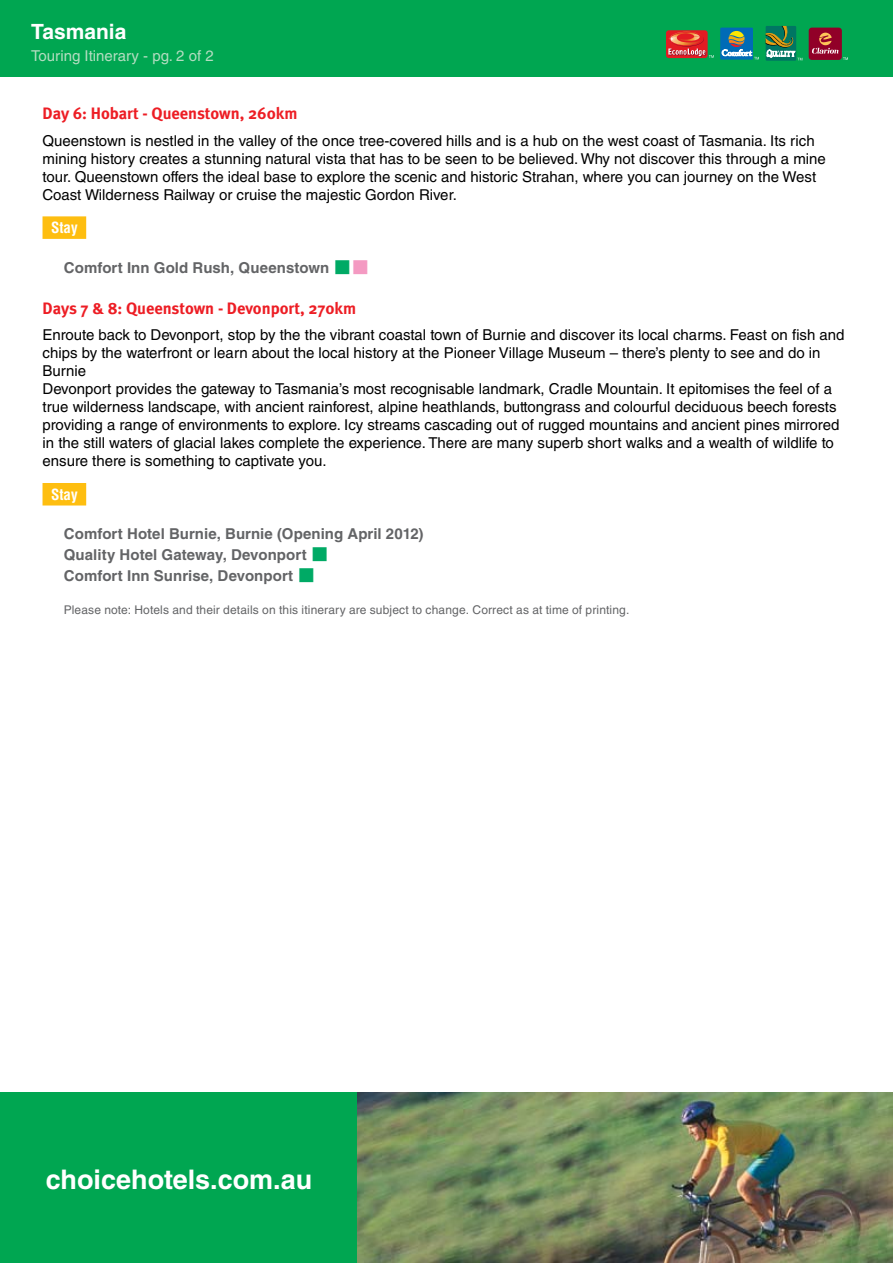
<style>
.page{position:relative;width:893px;height:1263px;background:#fff}
.page>*{position:absolute;margin:0;border:0;box-sizing:border-box;transform-origin:0 0}
.t1{font:700 27px "Helvetica LT Std";color:#fff}
.t2{font:700 21px "Helvetica LT Std";color:#fff}
.t3{font:700 16.5px "Meta";color:#ed1d24}
.t4{font:15px/18px "Helvetica LT Std";color:#000}
.t5{font:700 15px/21px "Helvetica LT Std";letter-spacing:.005em;color:#636466}
.t6{font:15px "Helvetica LT Std";color:#b4ddc1}
.t7{font:700 condensed 15px "Helvetica LT Std";color:#fff}
.t8{font:12px "Helvetica LT Std";letter-spacing:.01em;color:#636466}
.s1{color:#00aa65}
.s2{color:#f49ac2}
</style>
<div class="page">
<div style="left:0;top:1093px;width:371px;height:170px;background:#00a651"></div>
<div style="left:0;top:0;width:893px;height:77px;background:#00a651"></div>
<div style="left:809px;top:28px;width:33px;height:32px;background:#910028;border-radius:3px"></div>
<div style="left:720px;top:28px;width:33px;height:32px;background:#006bb6"></div>
<div style="left:666px;top:30px;width:42px;height:28px;background:#e31b23;border-radius:3px"></div>
<svg style="left:722px;top:31px;width:37px;height:29px"></svg>
<svg style="left:812px;top:33px;width:36px;height:27px"></svg>
<svg style="left:668px;top:32px;width:46px;height:26px"></svg>
<div style="left:766px;top:26px;width:30px;height:35px;background:#00825e"></div>
<svg style="left:766px;top:26px;width:36px;height:34px"></svg>
<img style="left:357px;top:1093px;width:536px;height:170px">
<div style="left:43px;top:216px;width:43px;height:23px;background:#febe10"></div>
<div style="left:43px;top:483px;width:43px;height:22px;background:#febe10"></div>
<h2 class="t2" style="left:31px;top:19px;width:97px">Tasmania</h2>
<p class="t6" style="left:31px;top:47px;width:184px">Touring Itinerary - pg. 2 of 2</p>
<p class="t3" style="left:43px;top:104px;width:256px">Day 6: Hobart - Queenstown, 260km</p>
<p class="t4" style="left:43px;top:131px;width:785px">Queenstown is nestled in the valley of the once tree-covered hills and is a hub on the west coast of Tasmania. Its rich mining history creates a stunning natural vista that has to be seen to be believed. Why not discover this through a mine tour. Queenstown offers the ideal base to explore the scenic and historic Strahan, where you can journey on the West Coast Wilderness Railway or cruise the majestic Gordon River.</p>
<p class="t7" style="left:51px;top:218px;width:28px">Stay</p>
<p class="t5" style="left:64px;top:257px;width:307px">Comfort Inn Gold Rush, Queenstown <span class="s1">■</span><span class="s2">■</span></p>
<p class="t3" style="left:43px;top:298px;width:315px">Days 7 &amp; 8: Queenstown - Devonport, 270km</p>
<p class="t4" style="left:43px;top:326px;width:803px">Enroute back to Devonport, stop by the the vibrant coastal town of Burnie and discover its local charms. Feast on fish and chips by the waterfront or learn about the local history at the Pioneer Village Museum – there’s plenty to see and do in Burnie<br>Devonport provides the gateway to Tasmania’s most recognisable landmark, Cradle Mountain. It epitomises the feel of a true wilderness landscape, with ancient rainforest, alpine heathlands, buttongrass and colourful deciduous beech forests providing a range of environments to explore. Icy streams cascading out of rugged mountains and ancient pines mirrored in the still waters of glacial lakes complete the experience. There are many superb short walks and a wealth of wildlife to ensure there is something to captivate you.</p>
<p class="t7" style="left:51px;top:485px;width:28px">Stay</p>
<p class="t5" style="left:64px;top:523px;width:361px">Comfort Hotel Burnie, Burnie (Opening April 2012)<br>Quality Hotel Gateway, Devonport <span class="s1">■<br></span>Comfort Inn Sunrise, Devonport <span class="s1">■</span></p>
<p class="t8" style="left:64px;top:602px;width:567px">Please note: Hotels and their details on this itinerary are subject to change. Correct as at time of printing.</p>
<h1 class="t1" style="left:46px;top:1163px;width:268px">choicehotels.com.au</h1>
</div>
